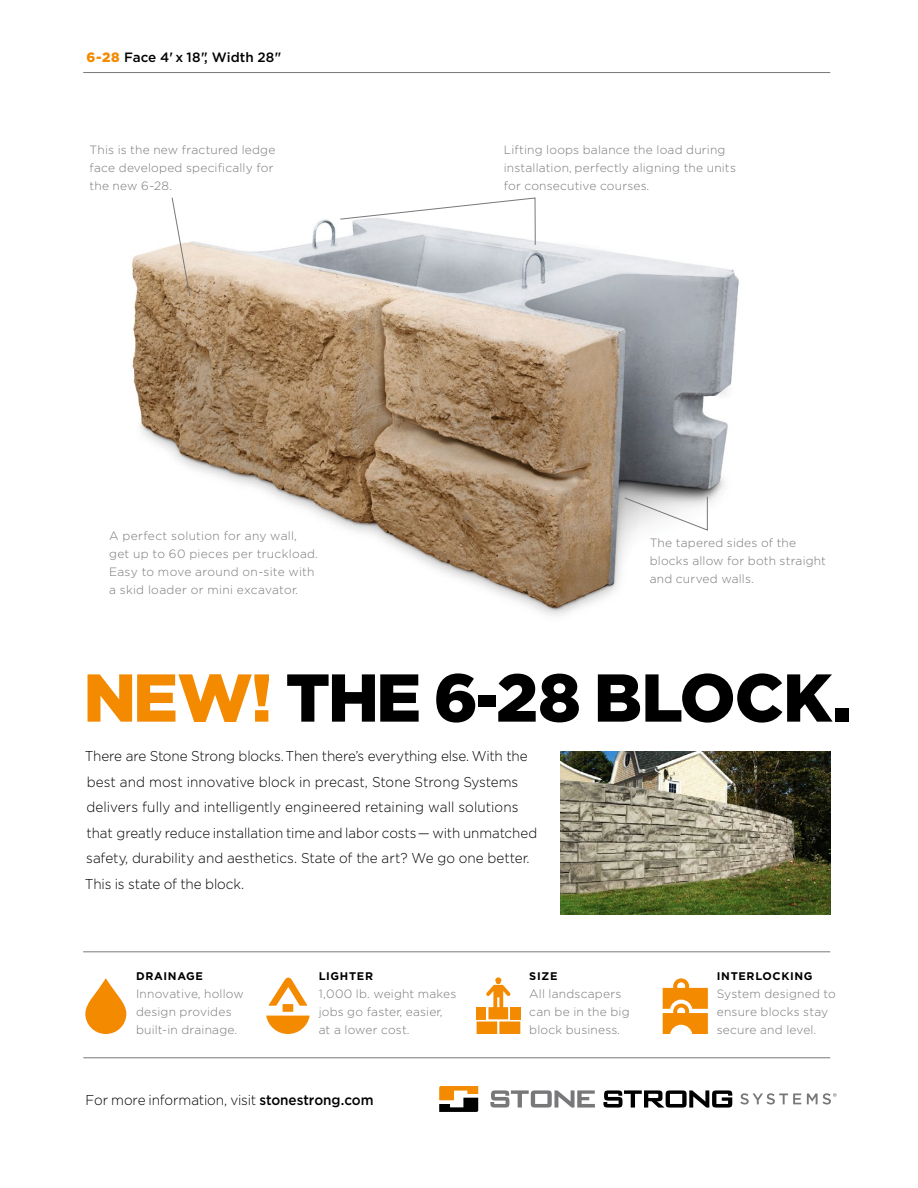
<style>
.page{position:relative;width:918px;height:1188px;background:#fff}
.page>*{position:absolute;margin:0;border:0;box-sizing:border-box;transform-origin:0 0}
.t1{font:900 67.5px "Gotham";letter-spacing:-.015em;color:#000}
.t2{font:300 14.25px/25.5px "Gotham";letter-spacing:-.005em;color:#000;scale:.95 1}
.t3{font:300 14.1px "Gotham";letter-spacing:-.005em;color:#000;scale:.95 1}
.t4{font:500 13.5px "Gotham";letter-spacing:.005em;color:#000}
.t5{font:300 12px/18px "Gotham";letter-spacing:.015em;color:#78787a}
.t6{font:700 11.1px "Gotham";letter-spacing:.06em;color:#000}
.s1{font-weight:900;color:#f38a00}
.s2{color:#f38a00}
.s3{font-weight:500}
</style>
<div class="page">
<img style="left:132px;top:219px;width:607px;height:397px">
<hr style="left:83px;top:951px;width:747px;height:1px;background:#78787a">
<hr style="left:83px;top:72px;width:747px;height:1px;background:#78787a">
<svg style="left:340px;top:197px;width:196px;height:49px"></svg>
<svg style="left:171px;top:197px;width:20px;height:100px"></svg>
<svg style="left:624px;top:496px;width:84px;height:35px"></svg>
<img style="left:560px;top:751px;width:270px;height:163px">
<div style="left:477px;top:1022px;width:20px;height:12px;background:#f38a00"></div>
<div style="left:477px;top:1007px;width:9px;height:12px;background:#f38a00"></div>
<div style="left:510px;top:1007px;width:10px;height:12px;background:#f38a00"></div>
<div style="left:499px;top:1022px;width:21px;height:12px;background:#f38a00"></div>
<svg style="left:486px;top:977px;width:25px;height:42px"></svg>
<svg style="left:266px;top:977px;width:44px;height:57px"></svg>
<svg style="left:85px;top:978px;width:41px;height:56px"></svg>
<svg style="left:663px;top:978px;width:45px;height:56px"></svg>
<hr style="left:83px;top:1057px;width:747px;height:1px;background:#78787a">
<svg style="left:439px;top:1086px;width:39px;height:26px"></svg>
<svg style="left:490px;top:1090px;width:105px;height:18px"></svg>
<svg style="left:603px;top:1090px;width:129px;height:18px"></svg>
<svg style="left:740px;top:1093px;width:61px;height:12px"></svg>
<svg style="left:807px;top:1093px;width:29px;height:12px"></svg>
<p class="t4" style="left:86px;top:49px;width:196px"><span class="s1">6-28</span> Face 4' x 18", Width 28"</p>
<p class="t5" style="left:90px;top:140px;width:187px">This is the new fractured ledge face developed specifically for the new 6-28.</p>
<p class="t5" style="left:109px;top:526px;width:210px">A perfect solution for any wall, get up to 60 pieces per truckload.<br>Easy to move around on-site with a skid loader or mini excavator.</p>
<p class="t5" style="left:504px;top:140px;width:234px">Lifting loops balance the load during installation, perfectly aligning the units for consecutive courses.</p>
<p class="t5" style="left:650px;top:533px;width:178px">The tapered sides of the blocks allow for both straight and curved walls.</p>
<h1 class="t1" style="left:83px;top:651px;width:770px"><span class="s2">NEW!</span> THE 6-28 BLOCK.</h1>
<p class="t2" style="left:85px;top:743px;width:468px">There are Stone Strong blocks. Then there’s everything else. With the best and most innovative block in precast, Stone Strong Systems delivers fully and intelligently engineered retaining wall solutions</p>
<p class="t3" style="left:87px;top:824px;width:476px">that greatly reduce installation time and labor costs — with unmatched</p>
<p class="t2" style="left:85px;top:845px;width:470px">safety, durability and aesthetics. State of the art? We go one better.<br>This is state of the block.</p>
<p class="t6" style="left:136px;top:969px;width:69px">DRAINAGE</p>
<p class="t5" style="left:136px;top:984px;width:109px">Innovative, hollow design provides built-in drainage.</p>
<p class="t6" style="left:319px;top:969px;width:56px">LIGHTER</p>
<p class="t5" style="left:319px;top:984px;width:139px">1,000 lb. weight makes jobs go faster, easier, at a lower cost.</p>
<p class="t2" style="left:86px;top:1087px;width:305px">For more information, visit <span class="s3">stonestrong.com</span></p>
<p class="t6" style="left:529px;top:969px;width:30px">SIZE</p>
<p class="t5" style="left:529px;top:984px;width:102px">All landscapers can be in the big block business.</p>
<p class="t6" style="left:717px;top:969px;width:97px">INTERLOCKING</p>
<p class="t5" style="left:717px;top:984px;width:120px">System designed to ensure blocks stay secure and level.</p>
</div>
